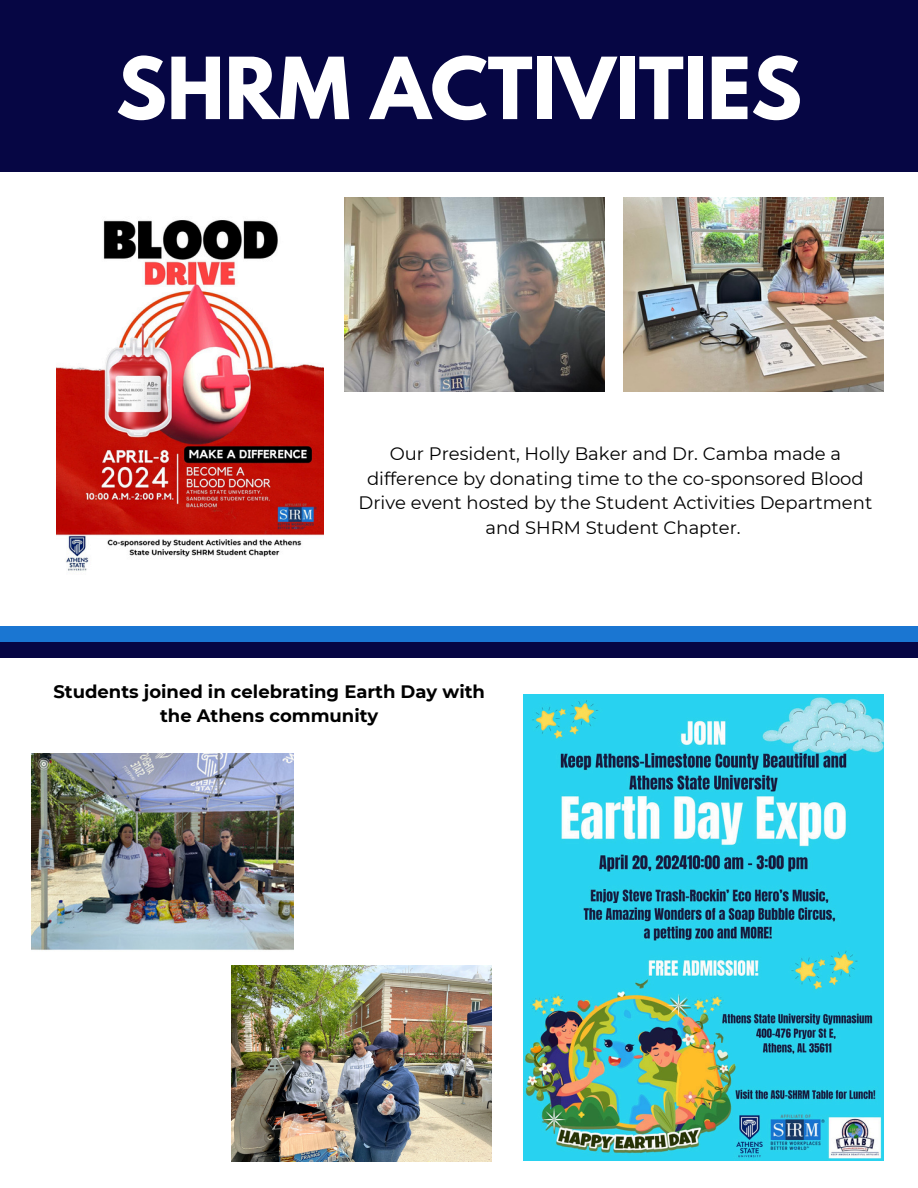
<style>
.page{position:relative;width:918px;height:1188px;background:#fff}
.page>*{position:absolute;margin:0;border:0;box-sizing:border-box;transform-origin:0 0}
.t1{font:700 75.75px "League Spartan";color:#fff}
.t2{font:18px/24.8px "Montserrat";color:#000;text-align:center}
.t3{font:700 18px/24.8px "Montserrat";color:#000;text-align:center}
</style>
<div class="page">
<div style="left:0;top:0;width:918px;height:172px;background:#060644"></div>
<img style="left:57px;top:220px;width:267px;height:351px">
<img style="left:344px;top:197px;width:260px;height:195px">
<img style="left:624px;top:197px;width:260px;height:195px">
<img style="left:524px;top:695px;width:360px;height:466px">
<div style="left:0;top:626px;width:918px;height:16px;background:#1a76d2"></div>
<div style="left:0;top:642px;width:918px;height:16px;background:#060644"></div>
<img style="left:31px;top:753px;width:263px;height:197px">
<img style="left:232px;top:965px;width:260px;height:196px">
<p class="t1" style="left:116px;top:51px;width:688px">SHRM ACTIVITIES</p>
<p class="t2" style="left:359px;top:441px;width:515px">Our President, Holly Baker and Dr. Camba made a difference by donating time to the co-sponsored Blood Drive event hosted by the Student Activities Department and SHRM Student Chapter.</p>
<p class="t3" style="left:53px;top:679px;width:433px">Students joined in celebrating Earth Day with the Athens community</p>
</div>
